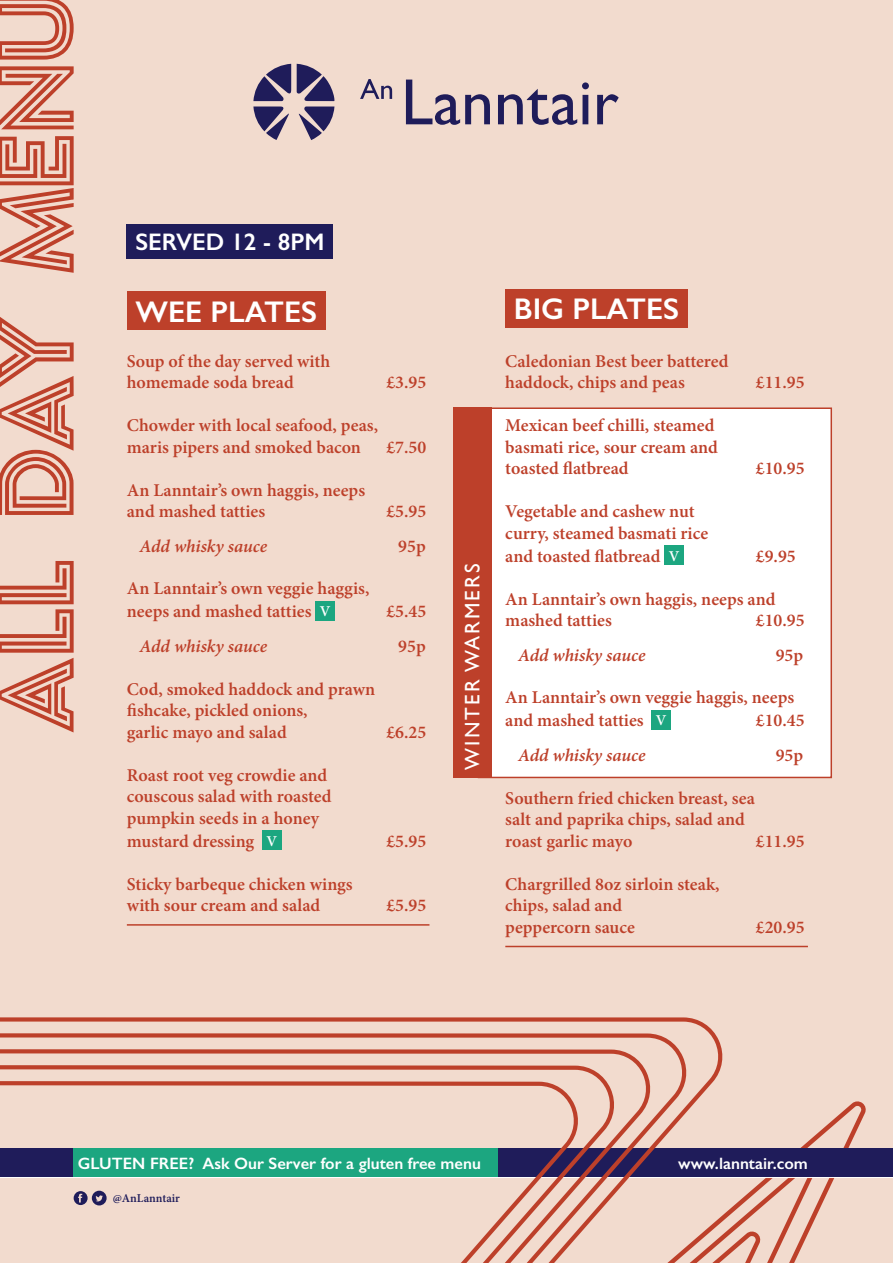
<style>
.page{position:relative;width:893px;height:1263px;background:#f2dbce}
.page>*{position:absolute;margin:0;border:0;box-sizing:border-box;transform-origin:0 0}
.Menu_Body{font:600 30px "Gill Sans";color:#fff}
.Menu_Body-2{font:600 24px "Gill Sans";color:#fff}
.Menu_Body-3{font:21px "Gill Sans";letter-spacing:.1em;color:#fff}
.Menu_Body-4{font:600 18px/21.6px "Minion Pro";color:#bd402a}
.Mednu_Body_Line{font:600 18px/21.6px "Minion Pro";color:#bd402a}
.Menu_Body-5{font:italic 600 18px "Minion Pro";letter-spacing:-.005em;color:#bd402a}
.Event_Title{font:600 16.5px "Gill Sans";color:#fff}
.t1{font:600 15px "Minion Pro";color:#fff}
.Body{font:600 12px "Minion Pro";color:#1f1c5a}
</style>
<div class="page">
<svg style="left:0;top:0;width:74px;height:732px"></svg>
<div style="left:478px;top:407px;width:354px;height:371px;background:#fff;border:2px solid #bd402a"></div>
<div style="left:453px;top:407px;width:38px;height:371px;background:#bd402a"></div>
<div style="left:0;top:1148px;width:893px;height:29px;background:#1f1c5a"></div>
<hr style="left:0;top:1177px;width:893px;height:1px;background:#fff">
<hr style="left:127px;top:924px;width:302px;height:2px;background:#bd402a">
<div style="left:315px;top:601px;width:20px;height:19px;background:#1ca680"></div>
<div style="left:262px;top:830px;width:19px;height:20px;background:#1ca680"></div>
<hr style="left:505px;top:946px;width:303px;height:1px;background:#bd402a">
<div style="left:664px;top:545px;width:20px;height:20px;background:#1ca680"></div>
<div style="left:652px;top:710px;width:19px;height:19px;background:#1ca680"></div>
<div style="left:127px;top:291px;width:199px;height:39px;background:#bd402a"></div>
<div style="left:127px;top:224px;width:206px;height:35px;background:#1f1c5a"></div>
<div style="left:505px;top:289px;width:183px;height:38px;background:#bd402a"></div>
<svg style="left:297px;top:64px;width:37px;height:76px"></svg>
<svg style="left:253px;top:64px;width:38px;height:76px"></svg>
<svg style="left:406px;top:80px;width:84px;height:45px"></svg>
<svg style="left:498px;top:82px;width:91px;height:43px"></svg>
<svg style="left:597px;top:94px;width:22px;height:30px"></svg>
<svg style="left:360px;top:79px;width:32px;height:20px"></svg>
<svg style="left:725px;top:1101px;width:141px;height:162px"></svg>
<svg style="left:0;top:1017px;width:725px;height:246px"></svg>
<svg style="left:0;top:1033px;width:689px;height:230px"></svg>
<svg style="left:0;top:1049px;width:653px;height:214px"></svg>
<svg style="left:0;top:1065px;width:617px;height:198px"></svg>
<svg style="left:0;top:1080px;width:581px;height:183px"></svg>
<p class="Menu_Body-2" style="left:135px;top:228px;width:191px">SERVED 12 - 8PM</p>
<p class="Menu_Body" style="left:135px;top:293px;width:183px">WEE PLATES</p>
<p class="Menu_Body-4" style="left:127px;top:350px;width:205px">Soup of the day served with homemade soda bread</p>
<p class="Menu_Body-4" style="left:386px;top:372px;width:41px">£3.95</p>
<p class="Menu_Body-4" style="left:127px;top:414px;width:253px">Chowder with local seafood, peas, maris pipers and smoked bacon</p>
<p class="Menu_Body-4" style="left:386px;top:436px;width:41px">£7.50</p>
<p class="Menu_Body-4" style="left:127px;top:479px;width:240px">An Lanntair’s own haggis, neeps and mashed tatties</p>
<p class="Menu_Body-4" style="left:386px;top:500px;width:41px">£5.95</p>
<p class="Menu_Body-5" style="left:140px;top:533px;width:129px">Add whisky sauce</p>
<p class="Menu_Body-4" style="left:398px;top:535px;width:29px">95p</p>
<p class="Menu_Body-4" style="left:127px;top:577px;width:244px;line-height:23px">An Lanntair’s own veggie haggis, neeps and mashed tatties</p>
<p class="t1" style="left:320px;top:601px;width:12px">V</p>
<p class="Menu_Body-4" style="left:386px;top:601px;width:41px">£5.45</p>
<p class="Menu_Body-5" style="left:140px;top:633px;width:129px">Add whisky sauce</p>
<p class="Menu_Body-4" style="left:398px;top:635px;width:29px">95p</p>
<p class="Menu_Body-4" style="left:127px;top:678px;width:250px">Cod, smoked haddock and prawn fishcake, pickled onions,<br>garlic mayo and salad</p>
<p class="Menu_Body-4" style="left:386px;top:721px;width:41px">£6.25</p>
<p class="Menu_Body-4" style="left:127px;top:764px;width:206px;line-height:22px">Roast root veg crowdie and couscous salad with roasted pumpkin seeds in a honey mustard dressing</p>
<p class="t1" style="left:267px;top:830px;width:12px">V</p>
<p class="Menu_Body-4" style="left:386px;top:830px;width:41px">£5.95</p>
<p class="Menu_Body-4" style="left:127px;top:873px;width:227px">Sticky barbeque chicken wings with sour cream and salad</p>
<p class="Menu_Body-4" style="left:386px;top:895px;width:41px">£5.95</p>
<p class="Menu_Body-3" style="left:460px;top:770px;width:208px;rotate:-90deg">WINTER WARMERS</p>
<p class="Menu_Body" style="left:514px;top:291px;width:167px">BIG PLATES</p>
<p class="Menu_Body-4" style="left:505px;top:350px;width:225px">Caledonian Best beer battered haddock, chips and peas</p>
<p class="Menu_Body-4" style="left:505px;top:414px;width:214px">Mexican beef chilli, steamed basmati rice, sour cream and toasted flatbread</p>
<p class="Menu_Body-4" style="left:756px;top:372px;width:50px">£11.95</p>
<p class="Menu_Body-4" style="left:756px;top:458px;width:50px">£10.95</p>
<p class="Menu_Body-4" style="left:505px;top:500px;width:204px;line-height:22.4px">Vegetable and cashew nut curry, steamed basmati rice and toasted flatbread</p>
<p class="t1" style="left:669px;top:545px;width:12px">V</p>
<p class="Menu_Body-4" style="left:756px;top:545px;width:41px">£9.95</p>
<p class="Menu_Body-4" style="left:505px;top:588px;width:272px">An Lanntair’s own haggis, neeps and mashed tatties</p>
<p class="Menu_Body-4" style="left:756px;top:610px;width:50px">£10.95</p>
<p class="Menu_Body-5" style="left:518px;top:642px;width:129px">Add whisky sauce</p>
<p class="Menu_Body-4" style="left:776px;top:644px;width:29px">95p</p>
<p class="Menu_Body-4" style="left:505px;top:686px;width:290px;line-height:23px">An Lanntair’s own veggie haggis, neeps and mashed tatties</p>
<p class="t1" style="left:656px;top:710px;width:12px">V</p>
<p class="Menu_Body-4" style="left:756px;top:710px;width:50px">£10.45</p>
<p class="Menu_Body-5" style="left:518px;top:742px;width:129px">Add whisky sauce</p>
<p class="Menu_Body-4" style="left:776px;top:744px;width:29px">95p</p>
<p class="Menu_Body-4" style="left:505px;top:787px;width:251px">Southern fried chicken breast, sea salt and paprika chips, salad and roast garlic mayo</p>
<p class="Menu_Body-4" style="left:756px;top:830px;width:50px">£11.95</p>
<p class="Mednu_Body_Line" style="left:505px;top:873px;width:216px">Chargrilled 8oz sirloin steak, chips, salad and<br>peppercorn sauce</p>
<p class="Mednu_Body_Line" style="left:756px;top:916px;width:50px">£20.95</p>
<p class="Event_Title" style="left:78px;top:1153px;width:405px">GLUTEN FREE? Ask Our Server for a gluten free menu</p>
<p class="Body" style="left:113px;top:1190px;width:69px">@AnLanntair</p>
<p class="Event_Title" style="left:678px;top:1153px;width:131px">www.lanntair.com</p>
</div>
